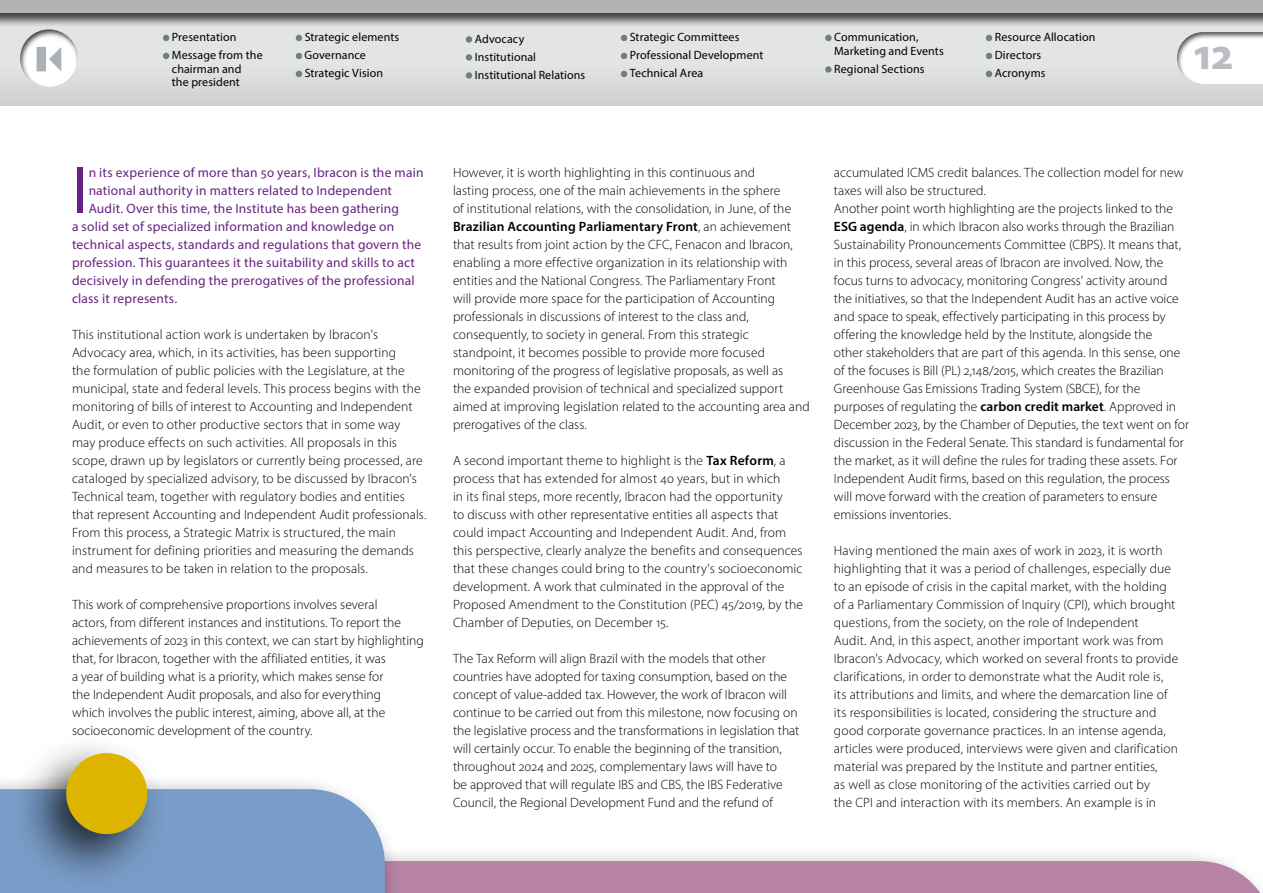
<style>
.page{position:relative;width:1263px;height:893px;background:#fff}
.page>*{position:absolute;margin:0;border:0;box-sizing:border-box;transform-origin:0 0}
.t1{font:66.9px "Myriad Pro";color:#672382}
.t2{font:700 45px "Myriad Pro";color:#babec2}
.t3{font:300 13.5px/18px "Myriad Pro";letter-spacing:.005em;color:#000}
.t4{font:13.5px "Myriad Pro";letter-spacing:.015em;color:#672382}
.t5{font:12px/18px "Myriad Pro";letter-spacing:.005em;color:#000}
.s1{font-weight:600}
</style>
<div class="page">
<div style="left:0;top:774px;width:401px;height:119px;background:#000;opacity:.75"></div>
<svg style="left:0;top:789px;width:1261px;height:104px"></svg>
<div style="left:10px;top:733px;width:158px;height:158px;background:#000;opacity:.75"></div>
<div style="left:66px;top:753px;width:81px;height:81px;background:#ddb500;border-radius:50%"></div>
<div style="left:0;top:0;width:1263px;height:106px;background:linear-gradient(to right,#dcdddd,#dcdddd)"></div>
<svg style="left:986px;top:35px;width:6px;height:6px"></svg>
<svg style="left:986px;top:53px;width:6px;height:6px"></svg>
<svg style="left:986px;top:71px;width:6px;height:6px"></svg>
<svg style="left:296px;top:35px;width:6px;height:6px"></svg>
<svg style="left:296px;top:53px;width:6px;height:6px"></svg>
<svg style="left:296px;top:71px;width:6px;height:6px"></svg>
<svg style="left:163px;top:35px;width:6px;height:6px"></svg>
<svg style="left:163px;top:53px;width:6px;height:6px"></svg>
<div style="left:466px;top:36px;width:6px;height:7px;background:#727c82;border-radius:50%"></div>
<div style="left:466px;top:54px;width:6px;height:7px;background:#727c82;border-radius:50%"></div>
<div style="left:466px;top:72px;width:6px;height:7px;background:#727c82;border-radius:50%"></div>
<svg style="left:621px;top:35px;width:6px;height:6px"></svg>
<svg style="left:621px;top:53px;width:6px;height:6px"></svg>
<svg style="left:621px;top:71px;width:6px;height:6px"></svg>
<div style="left:825px;top:35px;width:7px;height:6px;background:#727c82;border-radius:50%"></div>
<div style="left:825px;top:66px;width:7px;height:7px;background:#727c82;border-radius:50%"></div>
<div style="left:1164px;top:19px;width:99px;height:66px;background:#000;opacity:.75"></div>
<div style="left:0;top:0;width:1263px;height:27px;background:#000;opacity:.75"></div>
<div style="left:0;top:0;width:1263px;height:13px;background:#b1b3b4"></div>
<div style="left:7px;top:18px;width:84px;height:72px;background:#000;opacity:.75"></div>
<svg style="left:37px;top:47px;width:24px;height:24px"></svg>
<p class="t5" style="left:172px;top:28px;width:92px">Presentation<br>Message from the</p>
<p class="t5" style="left:172px;top:62px;width:71px;line-height:13.5px">chairman and the president</p>
<p class="t5" style="left:305px;top:28px;width:96px">Strategic elements<br>Governance<br>Strategic Vision</p>
<p class="t5" style="left:475px;top:29px;width:112px">Advocacy<br>Institutional<br>Institutional Relations</p>
<p class="t5" style="left:630px;top:28px;width:135px">Strategic Committees<br>Professional Development<br>Technical Area</p>
<p class="t5" style="left:834px;top:30px;width:111px;line-height:13.5px">Communication,<br>Marketing and Events</p>
<p class="t5" style="left:834px;top:59px;width:92px">Regional Sections</p>
<p class="t5" style="left:995px;top:28px;width:102px">Resource Allocation<br>Directors<br>Acronyms</p>
<h2 class="t2" style="left:1193px;top:24px;width:41px">12</h2>
<h1 class="t1" style="left:72px;top:149px;width:17px">I</h1>
<p class="t4" style="left:89px;top:164px;width:336px">n its experience of more than 50 years, Ibracon is the main</p>
<p class="t4" style="left:89px;top:182px;width:305px">national authority in matters related to Independent</p>
<p class="t4" style="left:89px;top:200px;width:312px">Audit. Over this time, the Institute has been gathering</p>
<p class="t4" style="left:72px;top:218px;width:324px">a solid set of specialized information and knowledge on</p>
<p class="t4" style="left:72px;top:236px;width:351px">technical aspects, standards and regulations that govern the</p>
<p class="t4" style="left:72px;top:254px;width:344px">profession. This guarantees it the suitability and skills to act</p>
<p class="t4" style="left:72px;top:272px;width:344px">decisively in defending the prerogatives of the professional</p>
<p class="t4" style="left:72px;top:290px;width:107px">class it represents.</p>
<p class="t3" style="left:72px;top:325px;width:356px">This institutional action work is undertaken by Ibracon's Advocacy area, which, in its activities, has been supporting<br>the formulation of public policies with the Legislature, at the municipal, state and federal levels. This process begins with the monitoring of bills of interest to Accounting and Independent Audit, or even to other productive sectors that in some way may produce effects on such activities. All proposals in this scope, drawn up by legislators or currently being processed, are cataloged by specialized advisory, to be discussed by Ibracon's Technical team, together with regulatory bodies and entities that represent Accounting and Independent Audit professionals.<br>From this process, a Strategic Matrix is structured, the main instrument for defining priorities and measuring the demands and measures to be taken in relation to the proposals.</p>
<p class="t3" style="left:72px;top:595px;width:353px">This work of comprehensive proportions involves several<br>actors, from different instances and institutions. To report the achievements of 2023 in this context, we can start by highlighting that, for Ibracon, together with the affiliated entities, it was<br>a year of building what is a priority, which makes sense for<br>the Independent Audit proposals, and also for everything<br>which involves the public interest, aiming, above all, at the socioeconomic development of the country.</p>
<p class="t3" style="left:453px;top:163px;width:358px">However, it is worth highlighting in this continuous and<br>lasting process, one of the main achievements in the sphere<br>of institutional relations, with the consolidation, in June, of the <span class="s1">Brazilian Accounting Parliamentary Front</span>, an achievement that results from joint action by the CFC, Fenacon and Ibracon, enabling a more effective organization in its relationship with entities and the National Congress. The Parliamentary Front<br>will provide more space for the participation of Accounting professionals in discussions of interest to the class and, consequently, to society in general. From this strategic standpoint, it becomes possible to provide more focused monitoring of the progress of legislative proposals, as well as<br>the expanded provision of technical and specialized support aimed at improving legislation related to the accounting area and prerogatives of the class.</p>
<p class="t3" style="left:453px;top:451px;width:352px">A second important theme to highlight is the <span class="s1">Tax Reform</span>, a process that has extended for almost 40 years, but in which<br>in its final steps, more recently, Ibracon had the opportunity<br>to discuss with other representative entities all aspects that could impact Accounting and Independent Audit. And, from this perspective, clearly analyze the benefits and consequences that these changes could bring to the country's socioeconomic development. A work that culminated in the approval of the Proposed Amendment to the Constitution (PEC) 45/2019, by the Chamber of Deputies, on December 15.</p>
<p class="t3" style="left:453px;top:649px;width:348px">The Tax Reform will align Brazil with the models that other countries have adopted for taxing consumption, based on the concept of value-added tax. However, the work of Ibracon will continue to be carried out from this milestone, now focusing on the legislative process and the transformations in legislation that will certainly occur. To enable the beginning of the transition, throughout 2024 and 2025, complementary laws will have to<br>be approved that will regulate IBS and CBS, the IBS Federative Council, the Regional Development Fund and the refund of</p>
<p class="t3" style="left:834px;top:163px;width:357px">accumulated ICMS credit balances. The collection model for new taxes will also be structured.<br>Another point worth highlighting are the projects linked to the <span class="s1">ESG agenda</span>, in which Ibracon also works through the Brazilian Sustainability Pronouncements Committee (CBPS). It means that, in this process, several areas of Ibracon are involved. Now, the focus turns to advocacy, monitoring Congress' activity around<br>the initiatives, so that the Independent Audit has an active voice and space to speak, effectively participating in this process by offering the knowledge held by the Institute, alongside the<br>other stakeholders that are part of this agenda. In this sense, one of the focuses is Bill (PL) 2,148/2015, which creates the Brazilian Greenhouse Gas Emissions Trading System (SBCE), for the purposes of regulating the <span class="s1">carbon credit market</span>. Approved in December 2023, by the Chamber of Deputies, the text went on for discussion in the Federal Senate. This standard is fundamental for the market, as it will define the rules for trading these assets. For Independent Audit firms, based on this regulation, the process will move forward with the creation of parameters to ensure emissions inventories.</p>
<p class="t3" style="left:834px;top:541px;width:346px">Having mentioned the main axes of work in 2023, it is worth highlighting that it was a period of challenges, especially due to an episode of crisis in the capital market, with the holding of a Parliamentary Commission of Inquiry (CPI), which brought questions, from the society, on the role of Independent<br>Audit. And, in this aspect, another important work was from Ibracon's Advocacy, which worked on several fronts to provide clarifications, in order to demonstrate what the Audit role is, its attributions and limits, and where the demarcation line of its responsibilities is located, considering the structure and good corporate governance practices. In an intense agenda, articles were produced, interviews were given and clarification material was prepared by the Institute and partner entities,<br>as well as close monitoring of the activities carried out by<br>the CPI and interaction with its members. An example is in</p>
</div>
